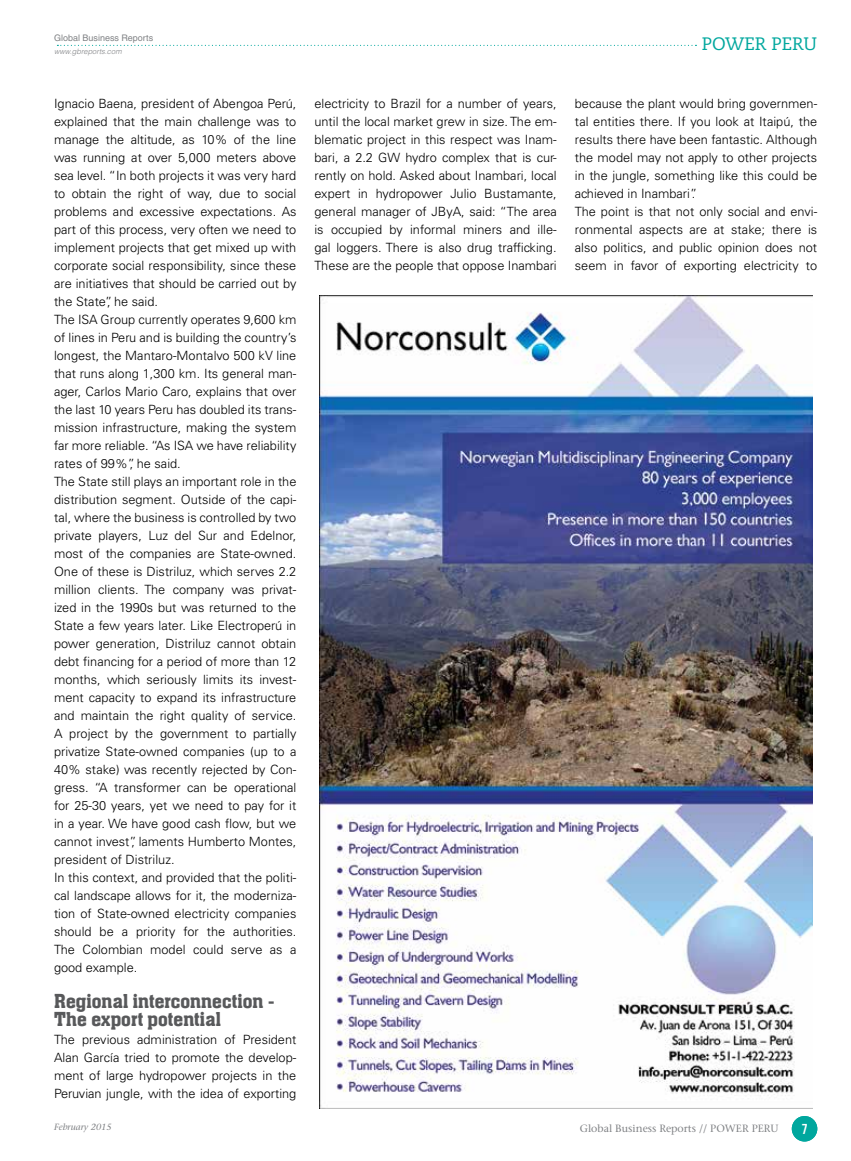
<style>
.page{position:relative;width:851px;height:1161px;background:#fff}
.page>*{position:absolute;margin:0;border:0;box-sizing:border-box;transform-origin:0 0}
.t1{font:21px/18px "Aachen Medium Plain";letter-spacing:.005em;color:#58595b}
.t2{font:18px "Caecilia LT Std";color:#00a79e}
.t3{font:14.4px "Bebas Neue";color:#fff}
.t4{font:300 12.75px/18px "Univers LT Std";color:#000}
.t5{font:500 10.5px "Stone Serif Std";color:#808285}
.t6{font:9px "Helvetica LT Std";color:#808285}
.t7{font:italic 500 9px "Stone Serif Std";color:#808285}
.t8{font:italic 300 7.5px "Helvetica LT Std";color:#808285}
</style>
<div class="page">
<div style="left:791px;top:1116px;width:26px;height:25px;background:#00a79e;border-radius:50%"></div>
<svg style="left:57px;top:45px;width:639px;height:1px"></svg>
<img style="left:319px;top:296px;width:493px;height:812px">
<p class="t6" style="left:54px;top:33px;width:101px">Global Business Reports</p>
<p class="t8" style="left:54px;top:46px;width:69px">www.gbreports.com</p>
<p class="t4" style="left:54px;top:94px;width:244px">Ignacio Baena, president of Abengoa Perú, explained that the main challenge was to manage the altitude, as 10% of the line was running at over 5,000 meters above sea level. “In both projects it was very hard to obtain the right of way, due to social problems and excessive expectations. As part of this process, very often we need to implement projects that get mixed up with corporate social responsibility, since these are initiatives that should be carried out by the State”, he said.<br>The ISA Group currently operates 9,600 km of lines in Peru and is building the country’s longest, the Mantaro-Montalvo 500 kV line that runs along 1,300 km. Its general man&shy;ager, Carlos Mario Caro, explains that over the last 10 years Peru has doubled its trans&shy;mission infrastructure, making the system far more reliable. “As ISA we have reliability rates of 99%”, he said.<br>The State still plays an important role in the distribution segment. Outside of the capi&shy;tal, where the business is controlled by two private players, Luz del Sur and Edelnor, most of the companies are State-owned.<br>One of these is Distriluz, which serves 2.2 million clients. The company was privat&shy;ized in the 1990s but was returned to the State a few years later. Like Electroperú in power generation, Distriluz cannot obtain debt financing for a period of more than 12 months, which seriously limits its invest&shy;ment capacity to expand its infrastructure and maintain the right quality of service.<br>A project by the government to partially privatize State-owned companies (up to a 40% stake) was recently rejected by Con&shy;gress. “A transformer can be operational for 25-30 years, yet we need to pay for it in a year. We have good cash flow, but we cannot invest”, laments Humberto Montes, president of Distriluz.<br>In this context, and provided that the politi&shy;cal landscape allows for it, the moderniza&shy;tion of State-owned electricity companies should be a priority for the authorities.<br>The Colombian model could serve as a good example.</p>
<h1 class="t1" style="left:54px;top:992px;width:222px">Regional interconnection -<br>The export potential</h1>
<p class="t4" style="left:54px;top:1030px;width:244px;text-align:justify">The previous administration of President Alan García tried to promote the develop&shy;ment of large hydropower projects in the Peruvian jungle, with the idea of exporting</p>
<h2 class="t2" style="left:701px;top:34px;width:117px">POWER PERU</h2>
<p class="t4" style="left:314px;top:95px;width:244px;text-align:justify">electricity to Brazil for a number of years, until the local market grew in size. The em&shy;blematic project in this respect was Inam&shy;bari, a 2.2 GW hydro complex that is cur&shy;rently on hold. Asked about Inambari, local expert in hydropower Julio Bustamante, general manager of JByA, said: “The area is occupied by informal miners and ille&shy;gal loggers. There is also drug trafficking.<br>These are the people that oppose Inambari</p>
<p class="t4" style="left:574px;top:94px;width:244px">because the plant would bring governmen&shy;tal entities there. If you look at Itaipú, the results there have been fantastic. Although the model may not apply to other projects in the jungle, something like this could be achieved in Inambari”.<br>The point is that not only social and envi&shy;ronmental aspects are at stake; there is also politics, and public opinion does not seem in favor of exporting electricity to</p>
<p class="t7" style="left:54px;top:1121px;width:59px">February 2015</p>
<p class="t5" style="left:579px;top:1122px;width:200px">Global Business Reports // POWER PERU</p>
<p class="t3" style="left:801px;top:1121px;width:7px">7</p>
</div>
